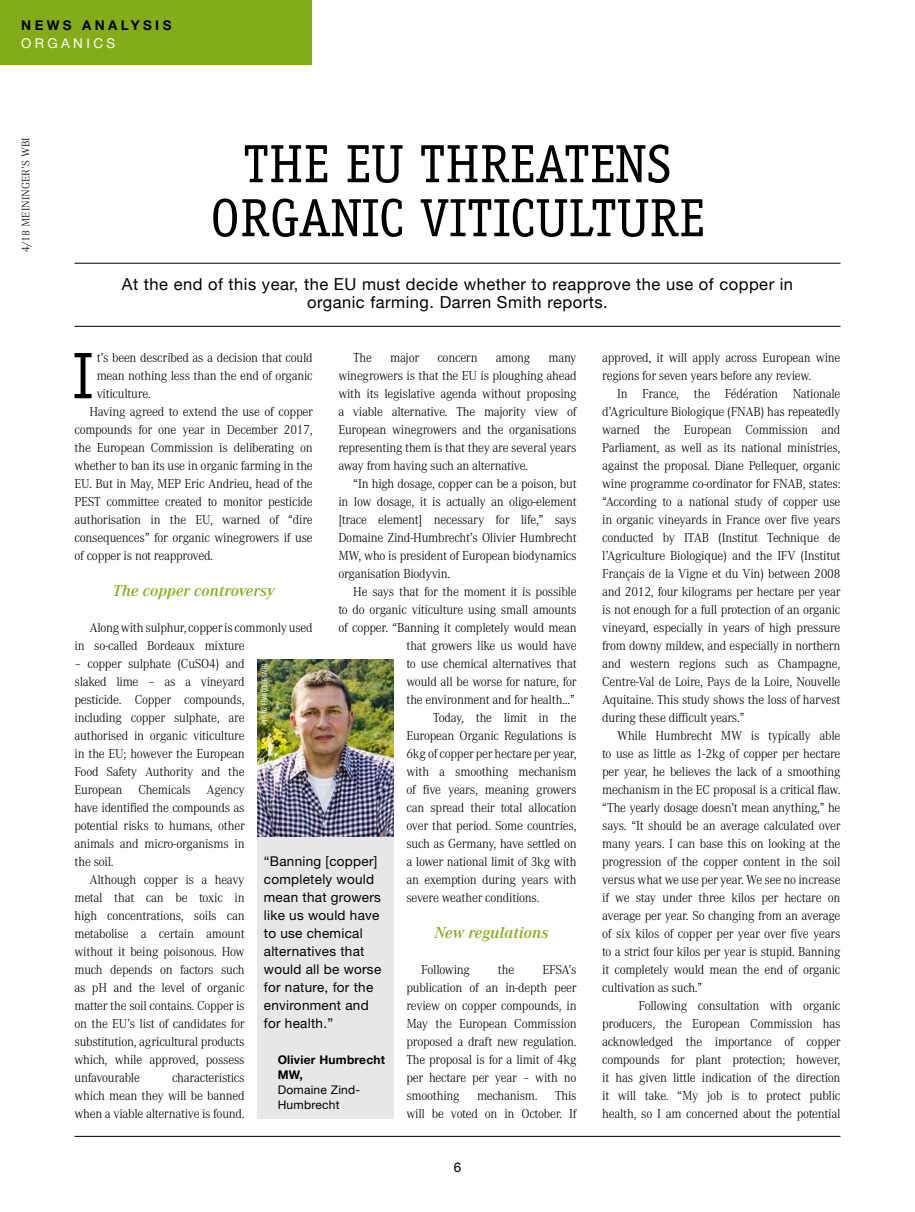
<style>
.page{position:relative;width:915px;height:1212px;background:#fff}
.page>*{position:absolute;margin:0;border:0;box-sizing:border-box;transform-origin:0 0}
.t1{font:66px "Officina Serif";color:#000;scale:.9 1}
.t2{font:54px/54px "Officina Serif";letter-spacing:.01em;color:#000;text-align:center}
.t3{font:16.5px/18px "Helvetica Neue";letter-spacing:.03em;color:#000;text-align:center}
.t4{font:italic 600 16.5px "Corporate A";letter-spacing:.01em;color:#83ac18}
.t5{font:300 13.5px/18px "Corporate A";letter-spacing:-.02em;color:#000;text-align:justify}
.t6{font:13.5px/18px "Helvetica Neue LT Std";letter-spacing:.02em;color:#000}
.t7{font:700 13.5px "Helvetica Neue LT Std";letter-spacing:.25em;color:#000}
.t8{font:13.5px "Helvetica Neue LT Std";letter-spacing:.25em;color:#fff}
.t9{font:12px/15px "Helvetica Neue LT Std";letter-spacing:.02em;color:#000}
.t10{font:700 12px/15px "Helvetica Neue LT Std";letter-spacing:.02em;color:#000}
.t11{font:300 11.25px "Corporate A";letter-spacing:.01em;color:#000}
.t12{font:condensed 7.5px "Helvetica Neue LT Std";letter-spacing:.05em;color:#fff;scale:.75 1}
</style>
<div class="page">
<hr style="left:74px;top:1136px;width:766px;height:1px;background:#000">
<div style="left:0;top:0;width:311px;height:65px;background:#83ac18"></div>
<hr style="left:74px;top:263px;width:766px;height:1px;background:#000">
<hr style="left:74px;top:326px;width:766px;height:1px;background:#000">
<img style="left:257px;top:659px;width:136px;height:177px">
<div style="left:257px;top:836px;width:136px;height:282px;background:#e7e7e7"></div>
<p class="t7" style="left:21px;top:17px;width:152px">NEWS ANALYSIS</p>
<p class="t8" style="left:21px;top:35px;width:95px">ORGANICS</p>
<p class="t11" style="left:20px;top:252px;width:117px;rotate:-90deg">4/18 MEININGER’S WBI</p>
<h2 class="t2" style="left:210px;top:137px;width:495px">THE EU THREATENS<br>ORGANIC VITICULTURE</h2>
<p class="t3" style="left:122px;top:276px;width:672px">At the end of this year, the EU must decide whether to reapprove the use of copper in organic farming. Darren Smith reports.</p>
<h1 class="t1" style="left:73px;top:337px;width:23px">I</h1>
<p class="t5" style="left:97px;top:349px;width:217px">t’s been described as a decision that could</p>
<p class="t5" style="left:353px;top:349px;width:20px">The</p>
<p class="t5" style="left:390px;top:349px;width:30px">major</p>
<p class="t5" style="left:437px;top:349px;width:42px">concern</p>
<p class="t5" style="left:495px;top:349px;width:36px">among</p>
<p class="t5" style="left:338px;top:349px;width:240px;text-indent:210px">many winegrowers is that the EU is ploughing ahead with its legislative agenda without proposing a viable alternative. The majority view of European winegrowers and the organisations representing them is that they are several years away from having such an alternative.</p>
<p class="t5" style="left:338px;top:475px;width:240px;text-indent:15px">“In high dosage, copper can be a poison, but in low dosage, it is actually an oligo-element [trace element] necessary for life,” says Domaine Zind-Humbrecht’s Olivier Humbrecht MW, who is president of European biodynamics organisation Biodyvin.</p>
<p class="t5" style="left:353px;top:583px;width:225px">He says that for the moment it is possible</p>
<p class="t5" style="left:338px;top:601px;width:240px">to do organic viticulture using small amounts</p>
<p class="t5" style="left:338px;top:619px;width:240px">of copper. “Banning it completely would mean</p>
<p class="t5" style="left:406px;top:637px;width:172px">that growers like us would have</p>
<p class="t5" style="left:406px;top:655px;width:172px">to use chemical alternatives that</p>
<p class="t5" style="left:406px;top:673px;width:172px">would all be worse for nature, for</p>
<p class="t5" style="left:406px;top:691px;width:170px">the environment and for health...”</p>
<p class="t5" style="left:433px;top:709px;width:145px">Today, the limit in the</p>
<p class="t5" style="left:406px;top:727px;width:172px">European Organic Regulations is</p>
<p class="t5" style="left:406px;top:745px;width:172px">6kg of copper per hectare per year,</p>
<p class="t5" style="left:406px;top:763px;width:172px">with a smoothing mechanism</p>
<p class="t5" style="left:406px;top:781px;width:172px">of five years, meaning growers</p>
<p class="t5" style="left:406px;top:799px;width:172px">can spread their total allocation</p>
<p class="t5" style="left:406px;top:817px;width:172px">over that period. Some countries,</p>
<p class="t5" style="left:406px;top:835px;width:172px">such as Germany, have settled on</p>
<p class="t5" style="left:406px;top:853px;width:172px">a lower national limit of 3kg with</p>
<p class="t5" style="left:406px;top:871px;width:172px">an exemption during years with</p>
<p class="t5" style="left:406px;top:889px;width:135px">severe weather conditions.</p>
<p class="t4" style="left:434px;top:923px;width:115px">New regulations</p>
<p class="t5" style="left:421px;top:961px;width:50px">Following</p>
<p class="t5" style="left:498px;top:961px;width:18px">the</p>
<p class="t5" style="left:97px;top:367px;width:217px">mean nothing less than the end of organic</p>
<p class="t5" style="left:97px;top:385px;width:56px">viticulture.</p>
<p class="t5" style="left:89px;top:403px;width:225px">Having agreed to extend the use of copper</p>
<p class="t5" style="left:74px;top:421px;width:240px">compounds for one year in December 2017,</p>
<p class="t5" style="left:74px;top:439px;width:240px">the European Commission is deliberating on</p>
<p class="t5" style="left:74px;top:457px;width:240px">whether to ban its use in organic farming in the</p>
<p class="t5" style="left:74px;top:475px;width:240px">EU. But in May, MEP Eric Andrieu, head of the</p>
<p class="t5" style="left:74px;top:493px;width:240px">PEST committee created to monitor pesticide</p>
<p class="t5" style="left:74px;top:511px;width:240px">authorisation in the EU, warned of “dire</p>
<p class="t5" style="left:74px;top:529px;width:240px">consequences” for organic winegrowers if use</p>
<p class="t5" style="left:74px;top:547px;width:140px">of copper is not reapproved.</p>
<p class="t4" style="left:113px;top:581px;width:163px">The copper controversy</p>
<p class="t5" style="left:74px;top:619px;width:240px;text-indent:15px">Along with sulphur, copper is commonly used in so-called Bordeaux mixture</p>
<p class="t5" style="left:74px;top:655px;width:172px">– copper sulphate (CuSO4) and slaked lime – as a vineyard pesticide. Copper compounds, including copper sulphate, are authorised in organic viticulture in the EU; however the European Food Safety Authority and the European Chemicals Agency have identified the compounds as potential risks to humans, other animals and micro-organisms in the soil.</p>
<p class="t5" style="left:74px;top:871px;width:172px;text-indent:15px">Although copper is a heavy metal that can be toxic in high concentrations, soils can metabolise a certain amount without it being poisonous. How much depends on factors such as pH and the level of organic matter the soil contains. Copper is on the EU’s list of candidates for substitution, agricultural products which, while approved, possess unfavourable</p>
<p class="t12" style="left:260px;top:724px;width:81px;rotate:-90deg">PHOTO: FRANÇOISE SAUR</p>
<p class="t6" style="left:264px;top:852px;width:119px">“Banning [copper] completely would mean that growers like us would have to use chemical alternatives that would all be worse for nature, for the environment and for health.”</p>
<p class="t10" style="left:277px;top:1052px;width:109px">Olivier Humbrecht<br>MW,</p>
<p class="t9" style="left:277px;top:1082px;width:84px">Domaine Zind-<br>Humbrecht</p>
<p class="t5" style="left:406px;top:961px;width:172px;text-indent:136px">EFSA’s publication of an in-depth peer review on copper compounds, in May the European Commission proposed a draft new regulation.<br>The proposal is for a limit of 4kg per hectare per year – with no smoothing</p>
<p class="t5" style="left:74px;top:1069px;width:172px;text-indent:98px">characteristics which mean they will be banned when a viable alternative is found.</p>
<p class="t5" style="left:406px;top:1087px;width:172px;text-align:right">This<br>will be voted on in October. If</p>
<p class="t5" style="left:477px;top:1087px;width:62px">mechanism.</p>
<p class="t6" style="left:453px;top:1158px;width:9px">6</p>
<p class="t5" style="left:602px;top:349px;width:240px">approved, it will apply across European wine regions for seven years before any review.</p>
<p class="t5" style="left:602px;top:385px;width:240px;text-indent:15px">In France, the Fédération Nationale d’Agriculture Biologique (FNAB) has repeatedly warned the European Commission and Parliament, as well as its national ministries, against the proposal. Diane Pellequer, organic wine programme co-ordinator for FNAB, states: “According to a national study of copper use in organic vineyards in France over five years conducted by ITAB (Institut Technique de l’Agriculture Biologique) and the IFV (Institut Français de la Vigne et du Vin) between 2008 and 2012, four kilograms per hectare per year is not enough for a full protection of an organic vineyard, especially in years of high pressure from downy mildew, and especially in northern and western regions such as Champagne, Centre-Val de Loire, Pays de la Loire, Nouvelle Aquitaine. This study shows the loss of harvest during these difficult years.”</p>
<p class="t5" style="left:602px;top:727px;width:240px;text-indent:15px">While Humbrecht MW is typically able to use as little as 1-2kg of copper per hectare per year, he believes the lack of a smoothing mechanism in the EC proposal is a critical flaw. “The yearly dosage doesn’t mean anything,” he says. “It should be an average calculated over many years. I can base this on looking at the progression of the copper content in the soil versus what we use per year. We see no increase if we stay under three kilos per hectare on average per year. So changing from an average of six kilos of copper per year over five years to a strict four kilos per year is stupid. Banning it completely would mean the end of organic cultivation as such.”</p>
<p class="t5" style="left:602px;top:997px;width:240px;text-indent:36px">Following consultation with organic producers, the European Commission has acknowledged the importance of copper compounds for plant protection; however, it has given little indication of the direction it will take. “My job is to protect public health, so I am concerned about the potential</p>
</div>
